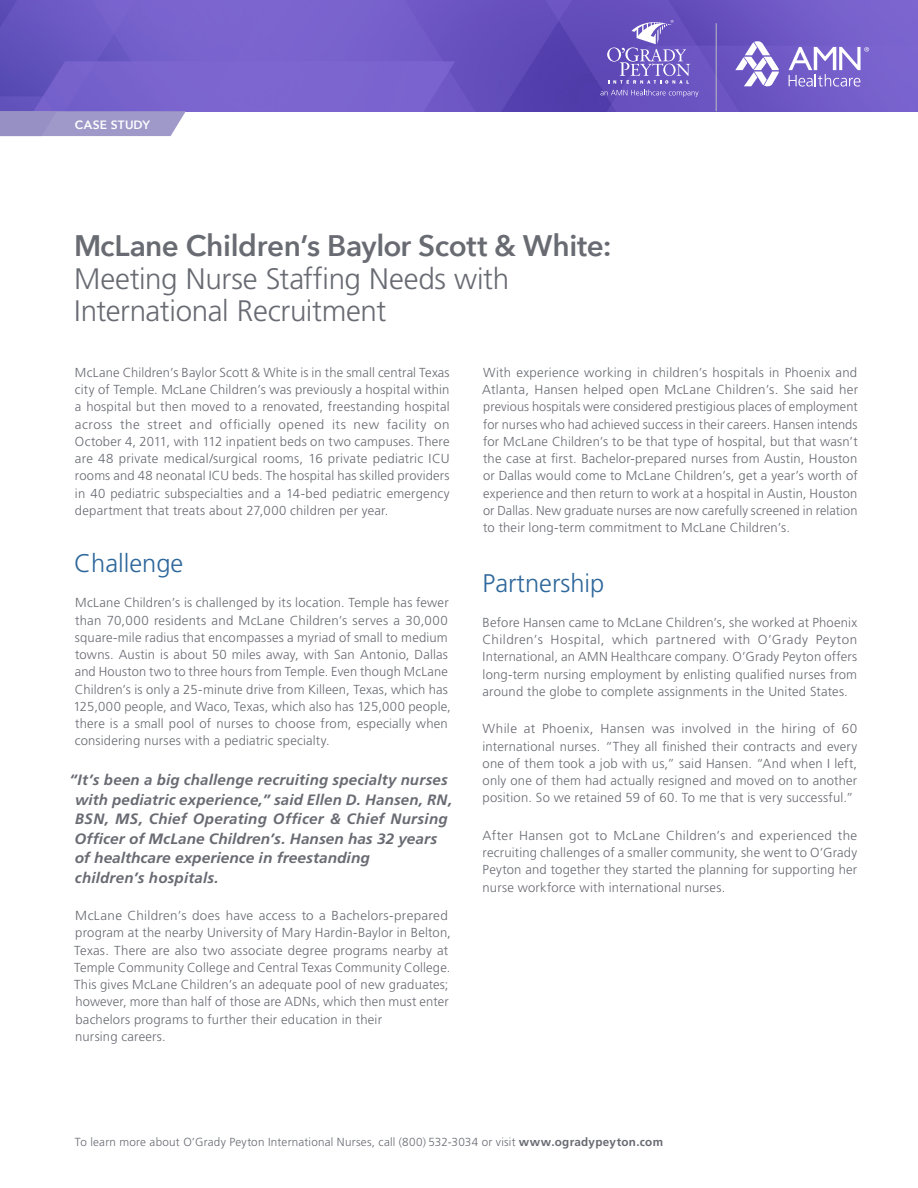
<style>
.page{position:relative;width:918px;height:1188px;background:#fff}
.page>*{position:absolute;margin:0;border:0;box-sizing:border-box;transform-origin:0 0}
.H1-_header{font:300 29.55px/32.1px "Frutiger LT Std";letter-spacing:-.01em;color:#696b73}
.H2-_header{font:300 25.5px "Frutiger LT Std";color:#2e679b}
.B-_body{font:italic 700 15px/19.5px "Frutiger LT Std";letter-spacing:.015em;color:#696b73}
.B-_body-2{font:300 13.05px/17.2px "Frutiger LT Std";letter-spacing:.015em;color:#696b73;text-align:justify}
.CS-_White_headline{font:600 12px "Avenir Next";letter-spacing:.025em;color:#fff}
.CI-_company_info{font:300 11.7px "Frutiger LT Std";letter-spacing:.02em;color:#696b73}
.s1{font-family:"Avenir Next";font-weight:600}
.s2{font-weight:700}
</style>
<div class="page">
<img style="left:0;top:0;width:918px;height:111px">
<svg style="left:0;top:111px;width:186px;height:25px;background:#a09aca"></svg>
<svg style="left:600px;top:90px;width:99px;height:7px"></svg>
<svg style="left:607px;top:20px;width:83px;height:64px;background:#7f6dc7"></svg>
<svg style="left:735px;top:41px;width:44px;height:45px"></svg>
<svg style="left:789px;top:47px;width:80px;height:40px"></svg>
<hr style="left:716px;top:23px;width:1px;height:88px;background:#bcbec0">
<p class="CS-_White_headline" style="left:75px;top:114px;width:76px">CASE STUDY</p>
<p class="H1-_header" style="left:74px;top:231px;width:539px"><span class="s1">McLane Children’s Baylor Scott &amp; White:<br></span>Meeting Nurse Staffing Needs with<br>International Recruitment</p>
<p class="B-_body-2" style="left:75px;top:364px;width:376px">McLane Children’s Baylor Scott &amp; White is in the small central Texas city of Temple. McLane Children’s was previously a hospital within a hospital but then moved to a renovated, freestanding hospital across the street and officially opened its new facility on October 4, 2011, with 112 inpatient beds on two campuses. There are 48 private medical/surgical rooms, 16 private pediatric ICU rooms and 48 neonatal ICU beds. The hospital has skilled providers in 40 pediatric subspecialties and a 14-bed pediatric emergency department that treats about 27,000 children per year.</p>
<p class="H2-_header" style="left:74px;top:549px;width:111px">Challenge</p>
<p class="B-_body-2" style="left:73px;top:594px;width:379px;text-align:left">McLane Children’s is challenged by its location. Temple has fewer than 70,000 residents and McLane Children’s serves a 30,000 square-mile radius that encompasses a myriad of small to medium towns. Austin is about 50 miles away, with San Antonio, Dallas and Houston two to three hours from Temple. Even though McLane Children’s is only a 25-minute drive from Killeen, Texas, which has 125,000 people, and Waco, Texas, which also has 125,000 people, there is a small pool of nurses to choose from, especially when considering nurses with a pediatric specialty.</p>
<p class="B-_body" style="left:74px;top:770px;width:379px;text-indent:-5px">“It’s been a big challenge recruiting specialty nurses with pediatric experience,” said Ellen D. Hansen, RN, BSN, MS, Chief Operating Officer &amp; Chief Nursing Officer of McLane Children’s. Hansen has 32 years of healthcare experience in freestanding<br>children’s hospitals.</p>
<p class="B-_body-2" style="left:74px;top:907px;width:378px;text-align:left">McLane Children’s does have access to a Bachelors-prepared program at the nearby University of Mary Hardin-Baylor in Belton, Texas. There are also two associate degree programs nearby at Temple Community College and Central Texas Community College.<br>This gives McLane Children’s an adequate pool of new graduates; however, more than half of those are ADNs, which then must enter bachelors programs to further their education in their<br>nursing careers.</p>
<p class="B-_body-2" style="left:482px;top:364px;width:377px">With experience working in children’s hospitals in Phoenix and Atlanta, Hansen helped open McLane Children’s. She said her previous hospitals were considered prestigious places of employment for nurses who had achieved success in their careers. Hansen intends for McLane Children’s to be that type of hospital, but that wasn’t the case at first. Bachelor-prepared nurses from Austin, Houston or Dallas would come to McLane Children’s, get a year’s worth of experience and then return to work at a hospital in Austin, Houston or Dallas. New graduate nurses are now carefully screened in relation to their long-term commitment to McLane Children’s.</p>
<p class="H2-_header" style="left:483px;top:569px;width:123px">Partnership</p>
<p class="B-_body-2" style="left:483px;top:614px;width:376px">Before Hansen came to McLane Children’s, she worked at Phoenix Children’s Hospital, which partnered with O’Grady Peyton International, an AMN Healthcare company. O’Grady Peyton offers long-term nursing employment by enlisting qualified nurses from around the globe to complete assignments in the United States.</p>
<p class="B-_body-2" style="left:483px;top:720px;width:376px">While at Phoenix, Hansen was involved in the hiring of 60 international nurses. “They all finished their contracts and every one of them took a job with us,” said Hansen. “And when I left, only one of them had actually resigned and moved on to another position. So we retained 59 of 60. To me that is very successful.”</p>
<p class="B-_body-2" style="left:483px;top:827px;width:376px">After Hansen got to McLane Children’s and experienced the recruiting challenges of a smaller community, she went to O’Grady Peyton and together they started the planning for supporting her nurse workforce with international nurses.</p>
<p class="CI-_company_info" style="left:75px;top:1135px;width:590px">To learn more about O’Grady Peyton International Nurses, call (800) 532-3034 or visit <span class="s2">www.ogradypeyton.com</span></p>
</div>
